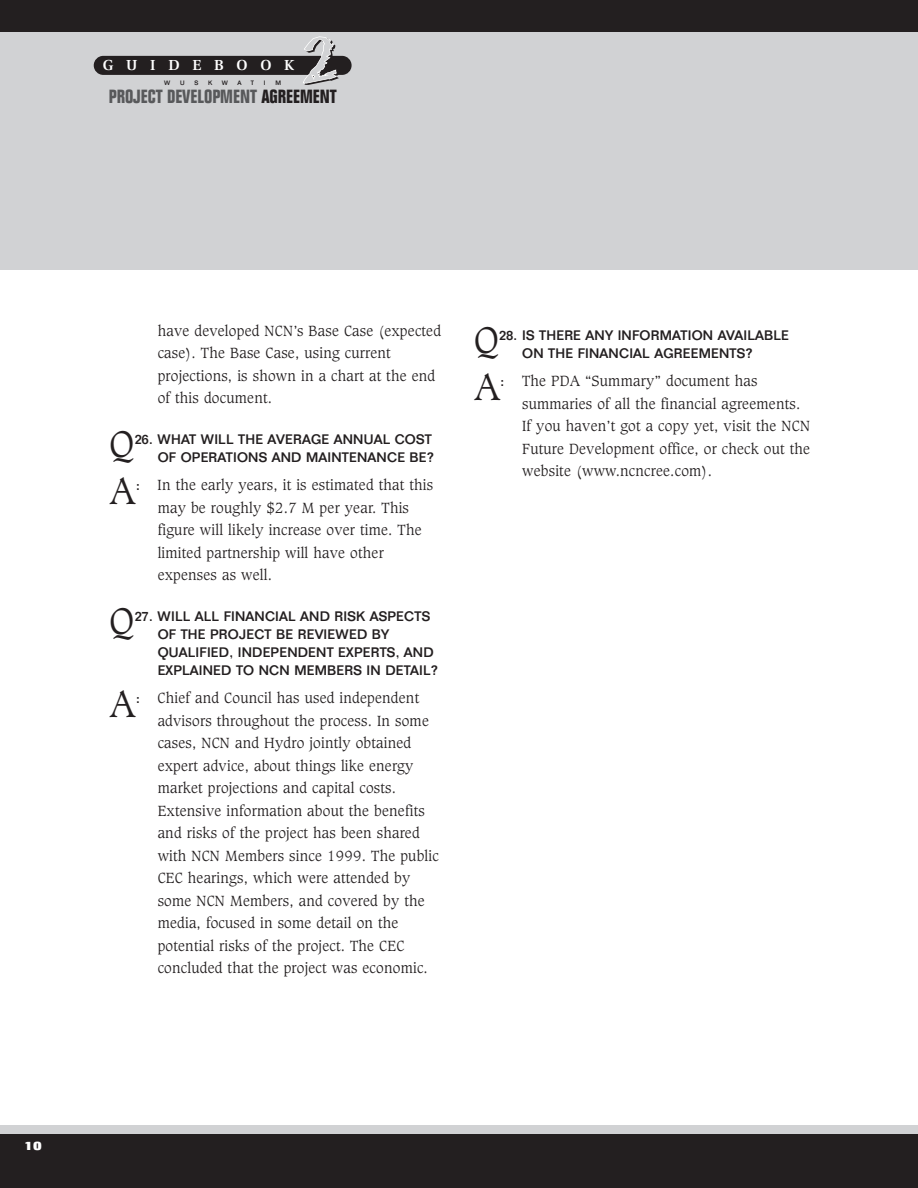
<style>
.page{position:relative;width:918px;height:1188px;background:#fff}
.page>*{position:absolute;margin:0;border:0;box-sizing:border-box;transform-origin:0 0}
.t1{font:300 36px "Caxton";color:#231f20}
.t2{font:700 condensed 18.75px "Folio";color:#58595b}
.t3{font:600 14.55px "Utopia";letter-spacing:.88em;color:#fff}
.t4{font:300 14.25px/22.5px "Caxton";letter-spacing:.02em;color:#231f20}
.t5{font:500 13.5px/18px "Folio";letter-spacing:.015em;color:#231f20}
.t6{font:800 12px "Folio";color:#fff}
.t7{font:500 6.3px "Folio";color:#231f20}
.s1{color:#231f20}
.s2{font-family:"Folio";font-weight:500;font-size:13.5px}
</style>
<div class="page">
<div style="left:0;top:27px;width:918px;height:243px;background:#d1d2d4"></div>
<div style="left:0;top:1134px;width:918px;height:54px;background:#231f20"></div>
<div style="left:0;top:1125px;width:918px;height:9px;background:#d1d2d4"></div>
<div style="left:0;top:0;width:918px;height:32px;background:#231f20"></div>
<div style="left:94px;top:56px;width:258px;height:19px;background:#231f20;border-radius:10px"></div>
<svg style="left:303px;top:36px;width:36px;height:49px"></svg>
<p class="t3" style="left:103px;top:59px;width:193px">GUIDEBOOK</p>
<p class="t7" style="left:164px;top:81px;width:8px">W</p>
<p class="t7" style="left:180px;top:81px;width:6px">U</p>
<p class="t7" style="left:194px;top:81px;width:5px">S</p>
<p class="t7" style="left:208px;top:81px;width:6px">K</p>
<p class="t7" style="left:222px;top:81px;width:8px">W</p>
<p class="t7" style="left:237px;top:81px;width:6px">A</p>
<p class="t7" style="left:251px;top:81px;width:5px">T</p>
<p class="t7" style="left:264px;top:81px;width:3px">I</p>
<p class="t7" style="left:275px;top:81px;width:7px">M</p>
<h2 class="t2" style="left:109px;top:90px;width:229px">PROJECT DEVELOPMENT <span class="s1">AGREEMENT</span></h2>
<p class="t6" style="left:24px;top:1141px;width:19px">10</p>
<p class="t4" style="left:158px;top:320px;width:285px">have developed NCN’s Base Case (expected case). The Base Case, using current projections, is shown in a chart at the end of this document.</p>
<h1 class="t1" style="left:110px;top:428px;width:26px">Q</h1>
<p class="t5" style="left:135px;top:431px;width:301px;text-align:right">26. WHAT WILL THE AVERAGE ANNUAL COST<br>OF OPERATIONS AND MAINTENANCE BE?</p>
<h1 class="t1" style="left:110px;top:474px;width:27px">A</h1>
<p class="t4" style="left:158px;top:475px;width:277px;text-indent:-22px"><span class="s2">:</span> In the early years, it is estimated that this may be roughly $2.7 M per year. This figure will likely increase over time. The limited partnership will have other expenses as well.</p>
<h1 class="t1" style="left:110px;top:605px;width:26px">Q</h1>
<p class="t5" style="left:158px;top:608px;width:282px;text-indent:-23px">27. WILL ALL FINANCIAL AND RISK ASPECTS OF THE PROJECT BE REVIEWED BY QUALIFIED, INDEPENDENT EXPERTS, AND EXPLAINED TO NCN MEMBERS IN DETAIL?</p>
<h1 class="t1" style="left:110px;top:687px;width:27px">A</h1>
<p class="t4" style="left:158px;top:688px;width:283px;text-indent:-22px"><span class="s2">:</span> Chief and Council has used independent advisors throughout the process. In some cases, NCN and Hydro jointly obtained expert advice, about things like energy market projections and capital costs.<br>Extensive information about the benefits and risks of the project has been shared with NCN Members since 1999. The public CEC hearings, which were attended by some NCN Members, and covered by the media, focused in some detail on the potential risks of the project. The CEC concluded that the project was economic.</p>
<h1 class="t1" style="left:474px;top:324px;width:26px">Q</h1>
<p class="t5" style="left:522px;top:328px;width:268px;text-indent:-23px">28. IS THERE ANY INFORMATION AVAILABLE<br>ON THE FINANCIAL AGREEMENTS?</p>
<h1 class="t1" style="left:474px;top:371px;width:27px">A</h1>
<p class="t4" style="left:522px;top:371px;width:289px;text-indent:-22px"><span class="s2">:</span> The PDA “Summary” document has summaries of all the financial agreements.<br>If you haven’t got a copy yet, visit the NCN Future Development office, or check out the website (www.ncncree.com).</p>
</div>
